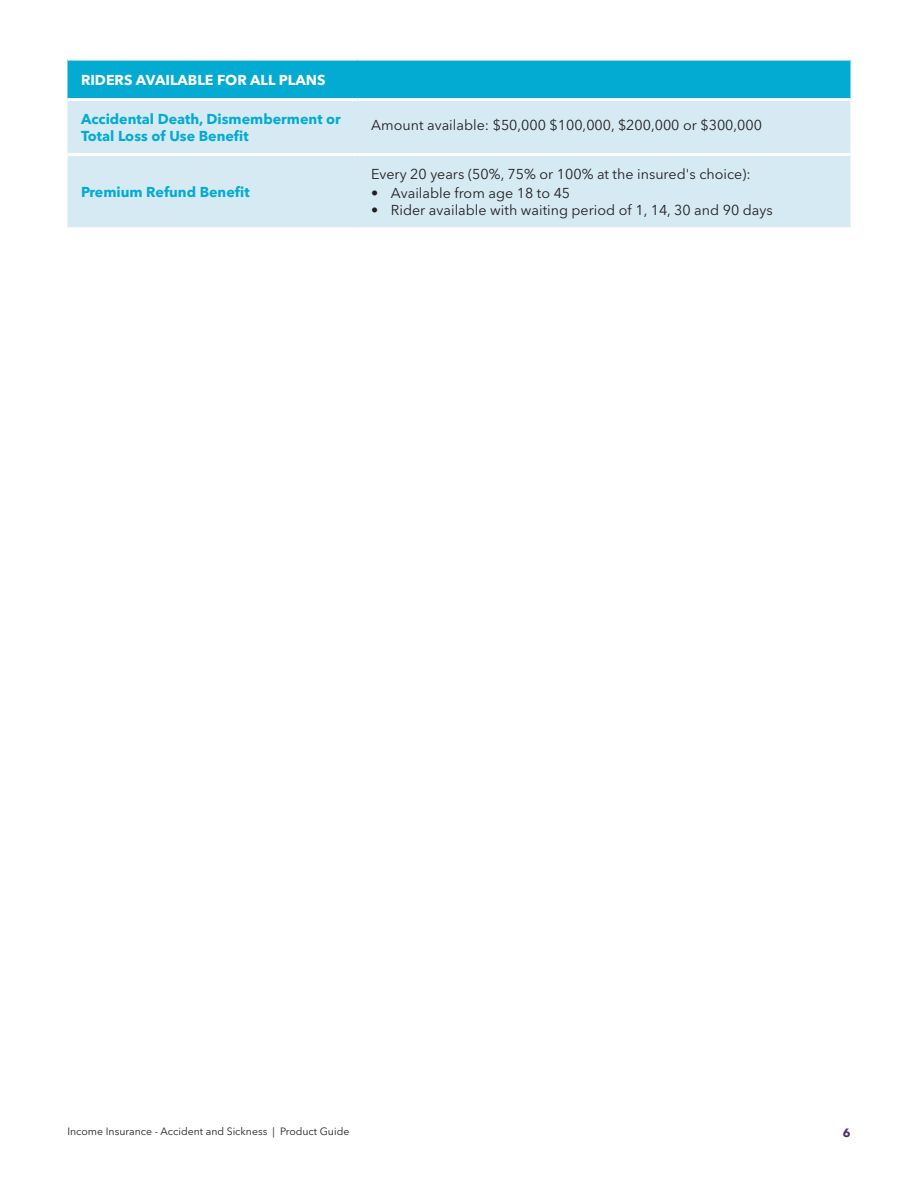
<style>
.page{position:relative;width:918px;height:1188px;background:#fff}
.page>*{position:absolute;margin:0;border:0;box-sizing:border-box;transform-origin:0 0}
.Style_de_paragraphe_1{font:14.25px "Avenir Next LT Pro";color:#231f20}
.t1{font:700 14.25px/17.1px "Avenir Next LT Pro";color:#03abd2}
.t2{font:700 14.25px "Avenir Next LT Pro";color:#fff}
.t3{font:700 12px "Avenir Next LT Pro";color:#502b72}
.t4{font:10.5px "Avenir Next LT Pro";color:#231f20}
</style>
<div class="page">
<div style="left:68px;top:61px;width:782px;height:37px;background:#03abd2"></div>
<div style="left:68px;top:101px;width:782px;height:126px;background:#d5eaf3"></div>
<hr style="left:68px;top:153px;width:290px;height:3px;background:#fff">
<hr style="left:358px;top:153px;width:492px;height:3px;background:#fff">
<p class="t2" style="left:81px;top:71px;width:246px">RIDERS AVAILABLE FOR ALL PLANS</p>
<p class="t1" style="left:81px;top:110px;width:261px">Accidental Death, Dismemberment or<br>Total Loss of Use Benefit</p>
<p class="Style_de_paragraphe_1" style="left:371px;top:117px;width:392px">Amount available: $50,000 $100,000, $200,000 or $300,000</p>
<p class="t1" style="left:81px;top:183px;width:170px">Premium Refund Benefit</p>
<p class="Style_de_paragraphe_1" style="left:371px;top:165px;width:381px">Every 20 years (50%, 75% or 100% at the insured's choice):</p>
<p class="Style_de_paragraphe_1" style="left:371px;top:185px;width:200px">• Available from age 18 to 45</p>
<p class="Style_de_paragraphe_1" style="left:371px;top:202px;width:403px">• Rider available with waiting period of 1, 14, 30 and 90 days</p>
<p class="t4" style="left:68px;top:1126px;width:283px">Income Insurance - Accident and Sickness | Product Guide</p>
<p class="t3" style="left:843px;top:1125px;width:9px">6</p>
</div>
